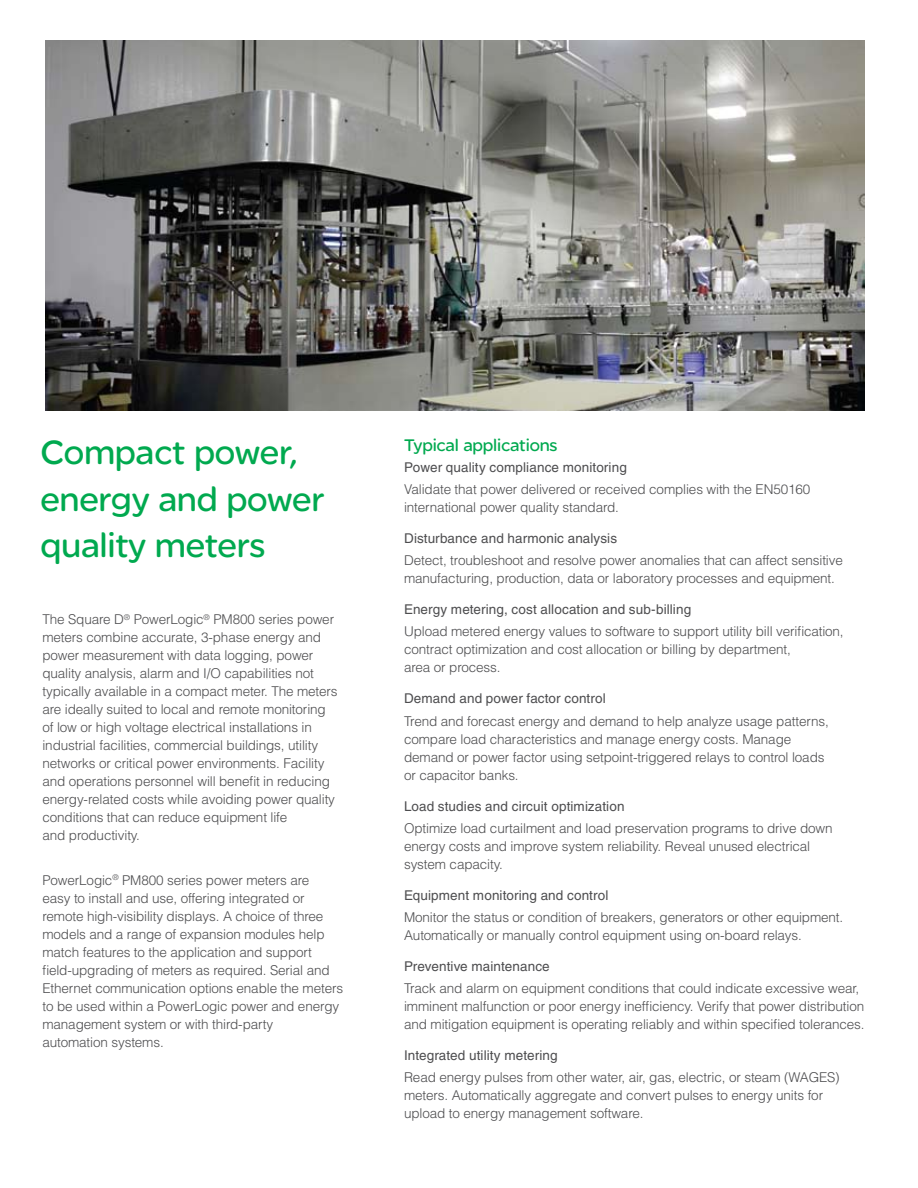
<style>
.page{position:relative;width:918px;height:1188px;background:#fff}
.page>*{position:absolute;margin:0;border:0;box-sizing:border-box;transform-origin:0 0}
.t1{font:36px/46.5px "SE Optimist";letter-spacing:-.01em;color:#00a94f}
.t2{font:18px "SE Optimist";letter-spacing:-.01em;color:#00a94f}
.t3{font:300 13.5px/18px "Helvetica";letter-spacing:-.01em;color:#4d4d4f}
.t4{font:13.5px "Helvetica";letter-spacing:.005em;color:#4d4d4f}
</style>
<div class="page">
<img style="left:46px;top:40px;width:819px;height:371px">
<h1 class="t1" style="left:40px;top:429px;width:286px">Compact power, energy and power quality meters</h1>
<p class="t3" style="left:42px;top:610px;width:297px">The Square D<sup>®</sup> PowerLogic<sup>®</sup> PM800 series power meters combine accurate, 3-phase energy and power measurement with data logging, power quality analysis, alarm and I/O capabilities not typically available in a compact meter. The meters are ideally suited to local and remote monitoring of low or high voltage electrical installations in industrial facilities, commercial buildings, utility networks or critical power environments. Facility and operations personnel will benefit in reducing energy-related costs while avoiding power quality conditions that can reduce equipment life<br>and productivity.</p>
<p class="t3" style="left:42px;top:870px;width:302px">PowerLogic<sup>®</sup> PM800 series power meters are<br>easy to install and use, offering integrated or remote high-visibility displays. A choice of three models and a range of expansion modules help match features to the application and support field-upgrading of meters as required. Serial and Ethernet communication options enable the meters to be used within a PowerLogic power and energy management system or with third-party<br>automation systems.</p>
<h2 class="t2" style="left:404px;top:435px;width:155px">Typical applications</h2>
<p class="t4" style="left:404px;top:459px;width:224px">Power quality compliance monitoring</p>
<p class="t3" style="left:404px;top:480px;width:408px">Validate that power delivered or received complies with the EN50160 international power quality standard.</p>
<p class="t4" style="left:404px;top:530px;width:215px">Disturbance and harmonic analysis</p>
<p class="t3" style="left:404px;top:551px;width:440px">Detect, troubleshoot and resolve power anomalies that can affect sensitive manufacturing, production, data or laboratory processes and equipment.</p>
<p class="t4" style="left:404px;top:602px;width:289px">Energy metering, cost allocation and sub-billing</p>
<p class="t3" style="left:404px;top:622px;width:441px">Upload metered energy values to software to support utility bill verification, contract optimization and cost allocation or billing by department,<br>area or process.</p>
<p class="t4" style="left:404px;top:691px;width:203px">Demand and power factor control</p>
<p class="t3" style="left:404px;top:712px;width:426px">Trend and forecast energy and demand to help analyze usage patterns, compare load characteristics and manage energy costs. Manage demand or power factor using setpoint-triggered relays to control loads or capacitor banks.</p>
<p class="t4" style="left:404px;top:798px;width:222px">Load studies and circuit optimization</p>
<p class="t3" style="left:404px;top:819px;width:430px">Optimize load curtailment and load preservation programs to drive down energy costs and improve system reliability. Reveal unused electrical system capacity.</p>
<p class="t4" style="left:404px;top:887px;width:206px">Equipment monitoring and control</p>
<p class="t3" style="left:404px;top:908px;width:441px">Monitor the status or condition of breakers, generators or other equipment.<br>Automatically or manually control equipment using on-board relays.</p>
<p class="t4" style="left:404px;top:958px;width:147px">Preventive maintenance</p>
<p class="t3" style="left:404px;top:979px;width:462px">Track and alarm on equipment conditions that could indicate excessive wear, imminent malfunction or poor energy inefficiency. Verify that power distribution and mitigation equipment is operating reliably and within specified tolerances.</p>
<p class="t4" style="left:404px;top:1048px;width:155px">Integrated utility metering</p>
<p class="t3" style="left:404px;top:1068px;width:437px">Read energy pulses from other water, air, gas, electric, or steam (WAGES) meters. Automatically aggregate and convert pulses to energy units for upload to energy management software.</p>
</div>
